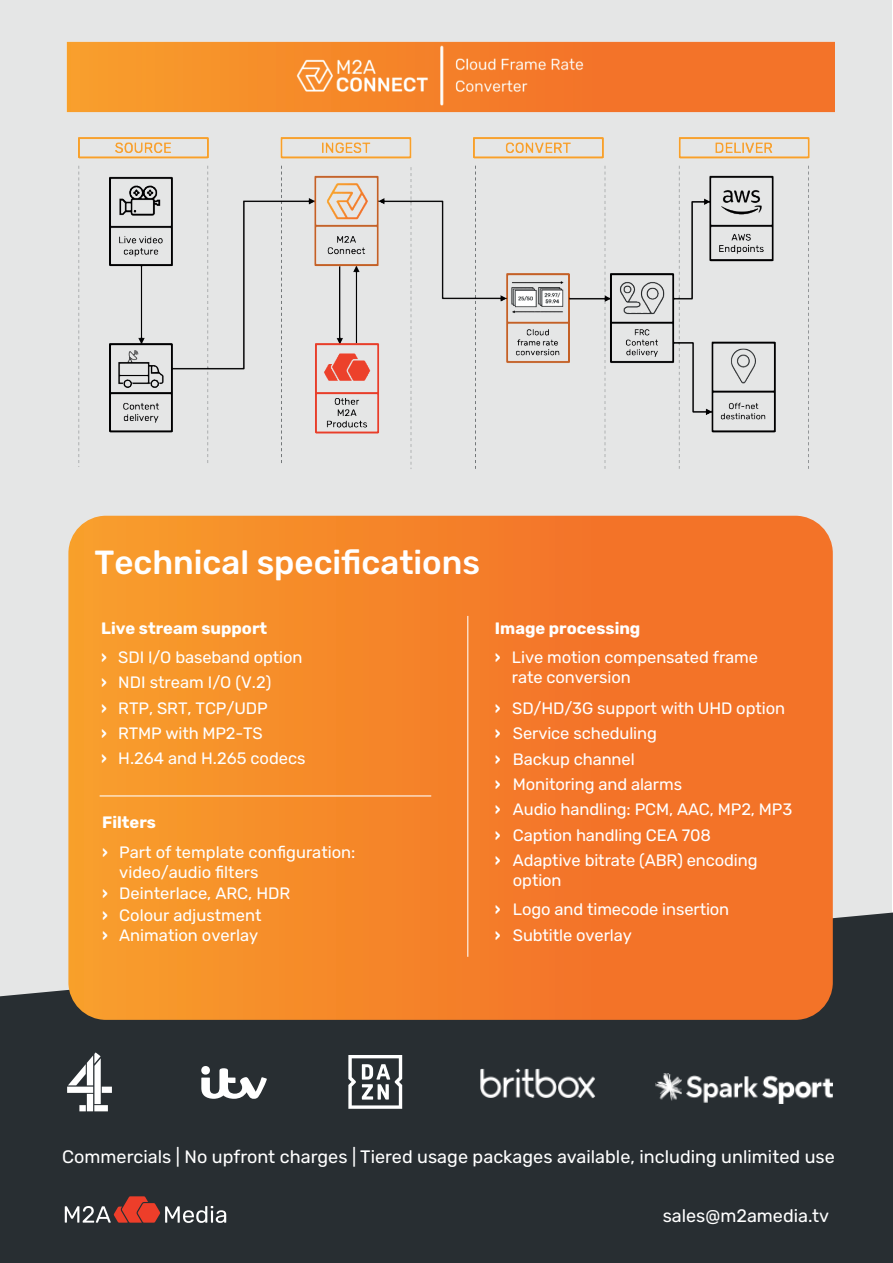
<style>
.page{position:relative;width:893px;height:1263px;background:#fff}
.page>*{position:absolute;margin:0;border:0;box-sizing:border-box;transform-origin:0 0}
.t1{font:500 33.45px "Rubik";color:#fff}
.t2{font:18px "Rubik";color:#fff}
.t3{font:16.5px/25.5px "Rubik";letter-spacing:-.005em;color:#fff}
.s1{font-weight:700}
</style>
<div class="page">
<div style="left:0;top:0;width:892px;height:1157px;background:#e5e6e6"></div>
<div style="left:0;top:912px;width:893px;height:351px;background:#282e32"></div>
<svg style="left:65px;top:1196px;width:161px;height:27px;background:#6e4f4e"></svg>
<svg style="left:348px;top:1055px;width:54px;height:54px;background:#7e8184"></svg>
<svg style="left:201px;top:1066px;width:66px;height:33px;background:#85888b"></svg>
<svg style="left:67px;top:1052px;width:45px;height:59px;background:#7d8083"></svg>
<img style="left:480px;top:1068px;width:115px;height:31px">
<img style="left:655px;top:1073px;width:178px;height:30px">
<svg style="left:68px;top:516px;width:765px;height:504px;background:#f48229"></svg>
<hr style="left:100px;top:795px;width:331px;height:1px;background:#fff">
<hr style="left:467px;top:616px;width:1px;height:341px;background:#fff">
<img style="left:67px;top:42px;width:767px;height:427px">
<h1 class="t1" style="left:94px;top:543px;width:387px">Technical specifications</h1>
<p class="t3" style="left:101px;top:614px;width:203px;line-height:29.5px"><span class="s1">Live stream support<br>›</span> SDI I/O baseband option</p>
<p class="t3" style="left:101px;top:670px;width:206px"><span class="s1">›</span> NDI stream I/O (V.2)<br><span class="s1">›</span> RTP, SRT, TCP/UDP<br><span class="s1">›</span> RTMP with MP2-TS<br><span class="s1">›</span> H.264 and H.265 codecs</p>
<p class="t3" style="left:102px;top:808px;width:255px;line-height:29.5px"><span class="s1">Filters<br>›</span> Part of template configuration:</p>
<p class="t3" style="left:102px;top:862px;width:190px;line-height:21.3px;text-indent:17px">video/audio filters<br><span class="s1">›</span> Deinterlace, ARC, HDR <span class="s1">›</span> Colour adjustment<br><span class="s1">›</span> Animation overlay</p>
<p class="t3" style="left:495px;top:614px;width:265px;line-height:29.5px"><span class="s1">Image processing<br>›</span> Live motion compensated frame</p>
<p class="t3" style="left:495px;top:662px;width:292px;line-height:30.8px;text-indent:17px">rate conversion<br><span class="s1">›</span> SD/HD/3G support with UHD option</p>
<p class="t3" style="left:495px;top:721px;width:299px"><span class="s1">›</span> Service scheduling<br><span class="s1">›</span> Backup channel<br><span class="s1">›</span> Monitoring and alarms<br><span class="s1">›</span> Audio handling: PCM, AAC, MP2, MP3 <span class="s1">›</span> Caption handling CEA 708<br><span class="s1">›</span> Adaptive bitrate (ABR) encoding</p>
<p class="t3" style="left:495px;top:866px;width:236px;line-height:28.7px;text-indent:18px">option<br><span class="s1">›</span> Logo and timecode insertion</p>
<p class="t3" style="left:495px;top:923px;width:139px"><span class="s1">›</span> Subtitle overlay</p>
<p class="t2" style="left:62px;top:1147px;width:774px">Commercials | No upfront charges | Tiered usage packages available, including unlimited use</p>
<p class="t2" style="left:663px;top:1206px;width:168px">sales@m2amedia.tv</p>
</div>
